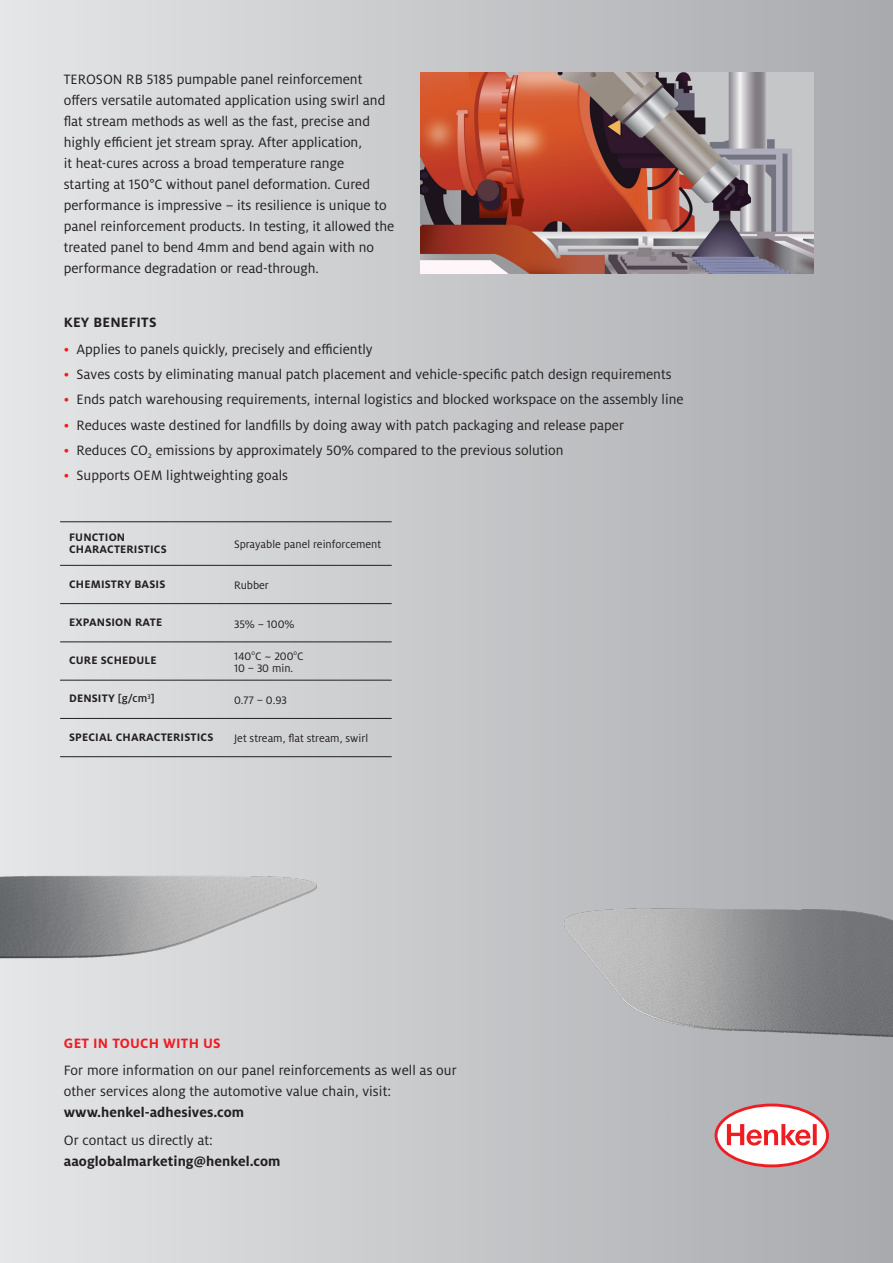
<style>
.page{position:relative;width:893px;height:1263px;background:#fff}
.page>*{position:absolute;margin:0;border:0;box-sizing:border-box;transform-origin:0 0}
.Chart_Body_w_bullet{font:15px/21px "Henkel Milo";color:#231f20}
.Body_copy_2_10pt_Reg{font:15px/21px "Henkel Milo";letter-spacing:.005em;color:#231f20}
.Body_copy_2_10pt_Reg-2{font:700 15px "Henkel Milo";letter-spacing:.005em;color:#231f20}
.Body_copy_2_10pt_Reg-3{font:700 15px "Henkel Milo";letter-spacing:.015em;color:#ee1d23}
.Chart_Headings{font:700 15px "Henkel Milo";letter-spacing:.015em;color:#231f20}
.Chart_Headings-2{font:700 12px/12px "Henkel Milo";letter-spacing:.015em;color:#231f20}
.Chart_Headings-3{font:12px/12px "Henkel Milo";color:#231f20}
.s1{color:#ee1d23}
.s2{font-weight:500}
</style>
<div class="page">
<div style="left:0;top:0;width:893px;height:1263px;background:linear-gradient(to right,#e5e6e7,#a9aaae)"></div>
<img style="left:0;top:850px;width:893px;height:413px">
<img style="left:420px;top:72px;width:394px;height:202px">
<hr style="left:60px;top:521px;width:165px;height:1px;background:#231f20">
<hr style="left:60px;top:565px;width:165px;height:1px;background:#231f20">
<hr style="left:60px;top:603px;width:165px;height:1px;background:#231f20">
<hr style="left:60px;top:641px;width:165px;height:1px;background:#231f20">
<hr style="left:60px;top:680px;width:165px;height:1px;background:#231f20">
<hr style="left:60px;top:718px;width:165px;height:1px;background:#231f20">
<hr style="left:60px;top:756px;width:165px;height:1px;background:#231f20">
<hr style="left:225px;top:521px;width:167px;height:1px;background:#231f20">
<hr style="left:225px;top:565px;width:167px;height:1px;background:#231f20">
<hr style="left:225px;top:603px;width:167px;height:1px;background:#231f20">
<hr style="left:225px;top:641px;width:167px;height:1px;background:#231f20">
<hr style="left:225px;top:680px;width:167px;height:1px;background:#231f20">
<hr style="left:225px;top:718px;width:167px;height:1px;background:#231f20">
<hr style="left:225px;top:756px;width:167px;height:1px;background:#231f20">
<svg style="left:715px;top:1103px;width:114px;height:64px"></svg>
<p class="Chart_Body_w_bullet" style="left:64px;top:69px;width:332px">TEROSON RB 5185 pumpable panel reinforcement offers versatile automated application using swirl and flat stream methods as well as the fast, precise and highly efficient jet stream spray. After application,<br>it heat-cures across a broad temperature range<br>starting at 150°C without panel deformation. Cured performance is impressive – its resilience is unique to panel reinforcement products. In testing, it allowed the treated panel to bend 4mm and bend again with no performance degradation or read-through.</p>
<p class="Chart_Headings" style="left:64px;top:314px;width:94px">KEY BENEFITS</p>
<p class="Chart_Body_w_bullet" style="left:64px;top:339px;width:310px"><span class="s1">•</span> Applies to panels quickly, precisely and efficiently</p>
<p class="Chart_Body_w_bullet" style="left:64px;top:364px;width:609px"><span class="s1">•</span> Saves costs by eliminating manual patch placement and vehicle-specific patch design requirements</p>
<p class="Chart_Body_w_bullet" style="left:64px;top:389px;width:621px"><span class="s1">•</span> Ends patch warehousing requirements, internal logistics and blocked workspace on the assembly line</p>
<p class="Chart_Body_w_bullet" style="left:64px;top:414px;width:562px"><span class="s1">•</span> Reduces waste destined for landfills by doing away with patch packaging and release paper</p>
<p class="Chart_Body_w_bullet" style="left:64px;top:440px;width:501px"><span class="s1">•</span> Reduces CO<sub>2</sub> emissions by approximately 50% compared to the previous solution</p>
<p class="Chart_Body_w_bullet" style="left:64px;top:465px;width:226px"><span class="s1">•</span> Supports OEM lightweighting goals</p>
<p class="Chart_Headings-2" style="left:69px;top:531px;width:99px">FUNCTION<br>CHARACTERISTICS</p>
<p class="Chart_Headings-3" style="left:234px;top:539px;width:149px">Sprayable panel reinforcement</p>
<p class="Chart_Headings-2" style="left:69px;top:578px;width:98px">CHEMISTRY BASIS</p>
<p class="Chart_Headings-3" style="left:234px;top:580px;width:36px">Rubber</p>
<p class="Chart_Headings-2" style="left:69px;top:616px;width:95px">EXPANSION RATE</p>
<p class="Chart_Headings-3" style="left:234px;top:618px;width:62px">35% – 100%</p>
<p class="Chart_Headings-2" style="left:69px;top:654px;width:89px">CURE SCHEDULE</p>
<p class="Chart_Headings-3" style="left:234px;top:650px;width:71px">140<sup>o</sup>C ~ 200<sup>o</sup>C<br>10 – 30 min.</p>
<p class="Chart_Headings-2" style="left:69px;top:693px;width:87px">DENSITY <span class="s2">[g/cm</span><sup>3</sup><span class="s2">]</span></p>
<p class="Chart_Headings-3" style="left:234px;top:694px;width:54px">0.77 – 0.93</p>
<p class="Chart_Headings-2" style="left:69px;top:731px;width:146px">SPECIAL CHARACTERISTICS</p>
<p class="Chart_Headings-3" style="left:234px;top:733px;width:136px">Jet stream, flat stream, swirl</p>
<p class="Body_copy_2_10pt_Reg-3" style="left:64px;top:1035px;width:158px">GET IN TOUCH WITH US</p>
<p class="Body_copy_2_10pt_Reg" style="left:64px;top:1060px;width:395px">For more information on our panel reinforcements as well as our other services along the automotive value chain, visit:</p>
<p class="Body_copy_2_10pt_Reg-2" style="left:64px;top:1104px;width:182px">www.henkel-adhesives.com</p>
<p class="Body_copy_2_10pt_Reg" style="left:64px;top:1130px;width:151px">Or contact us directly at:</p>
<p class="Body_copy_2_10pt_Reg-2" style="left:64px;top:1153px;width:218px">aaoglobalmarketing@henkel.com</p>
</div>
